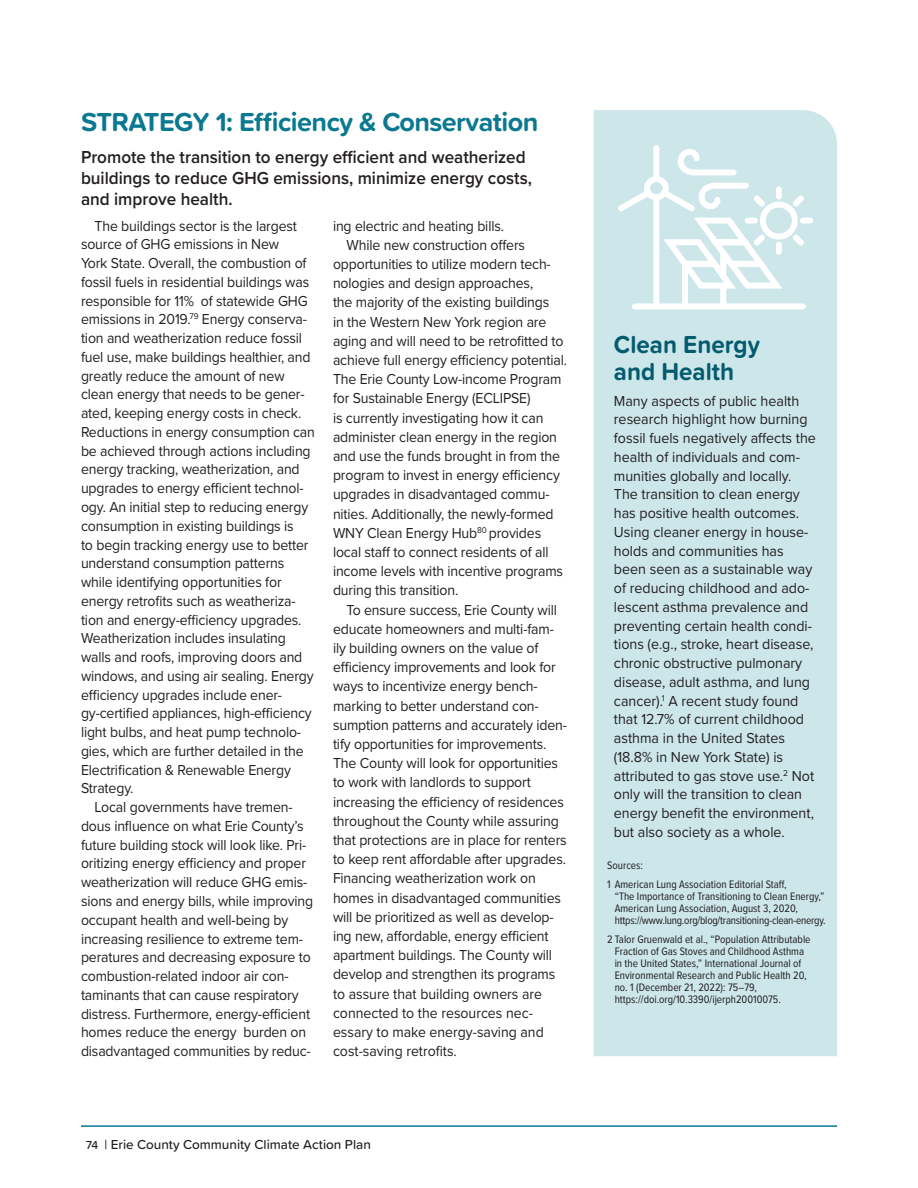
<style>
.page{position:relative;width:918px;height:1188px;background:#fff}
.page>*{position:absolute;margin:0;border:0;box-sizing:border-box;transform-origin:0 0}
.t1{font:700 27px "Proxima Soft";letter-spacing:-.02em;color:#097891}
.t2{font:700 25.5px/27px "Proxima Soft";color:#045b6e;scale:.95 1}
.t3{font:600 18px/21px "Proxima Nova";color:#231f20;scale:.95 1}
.t4{font:15px/18.8px "Proxima Nova";letter-spacing:-.01em;color:#231f20;scale:.94 1}
.t5{font:15px/18.8px "Proxima Nova";letter-spacing:-.01em;color:#231f20;scale:.95 1}
.t6{font:500 13.5px "Proxima Soft";color:#231f20}
.t7{font:11.25px/12px "Proxima Nova Cond";color:#231f20}
.s1{font-size:12px}
</style>
<div class="page">
<hr style="left:81px;top:1125px;width:756px;height:2px;background:#097891">
<div style="left:594px;top:110px;width:243px;height:946px;background:#cce6ea"></div>
<svg style="left:613px;top:142px;width:203px;height:169px"></svg>
<div style="left:635px;top:303px;width:168px;height:6px;background:#fff"></div>
<h1 class="t1" style="left:81px;top:102px;width:459px">STRATEGY 1: Efficiency &amp; Conservation</h1>
<p class="t3" style="left:81px;top:146px;width:476px">Promote the transition to energy efficient and weatherized buildings to reduce GHG emissions, minimize energy costs, and improve health.</p>
<p class="t4" style="left:81px;top:216px;width:250px;text-indent:14px">The buildings sector is the largest source of GHG emissions in New<br>York State. Overall, the combustion of fossil fuels in residential buildings was responsible for 11% of statewide GHG emissions in 2019.<sup>79</sup> Energy conserva&shy;tion and weatherization reduce fossil fuel use, make buildings healthier, and greatly reduce the amount of new clean energy that needs to be gener&shy;ated, keeping energy costs in check.<br>Reductions in energy consumption can be achieved through actions including energy tracking, weatherization, and upgrades to energy efficient technol&shy;ogy. An initial step to reducing energy consumption in existing buildings is<br>to begin tracking energy use to better understand consumption patterns while identifying opportunities for energy retrofits such as weatheriza&shy;tion and energy-efficiency upgrades.<br>Weatherization includes insulating walls and roofs, improving doors and windows, and using air sealing. Energy efficiency upgrades include ener&shy;gy-certified appliances, high-efficiency light bulbs, and heat pump technolo&shy;gies, which are further detailed in the Electrification &amp; Renewable Energy Strategy.</p>
<p class="t4" style="left:81px;top:797px;width:249px;text-indent:13px">Local governments have tremen&shy;dous influence on what Erie County’s future building stock will look like. Pri&shy;oritizing energy efficiency and proper weatherization will reduce GHG emis&shy;sions and energy bills, while improving occupant health and well-being by increasing resilience to extreme tem&shy;peratures and decreasing exposure to combustion-related indoor air con&shy;taminants that can cause respiratory distress. Furthermore, energy-efficient homes reduce the energy burden on disadvantaged communities by reduc-</p>
<p class="t4" style="left:333px;top:216px;width:183px">ing electric and heating bills.</p>
<p class="t4" style="left:346px;top:235px;width:191px">While new construction offers</p>
<p class="t4" style="left:333px;top:254px;width:233px">opportunities to utilize modern tech-</p>
<p class="t4" style="left:333px;top:273px;width:215px">nologies and design approaches,</p>
<p class="t4" style="left:333px;top:292px;width:232px">the majority of the existing buildings</p>
<p class="t4" style="left:333px;top:312px;width:229px">in the Western New York region are</p>
<p class="t4" style="left:333px;top:331px;width:247px">aging and will need to be retrofitted to</p>
<p class="t4" style="left:333px;top:350px;width:250px">achieve full energy efficiency potential.</p>
<p class="t4" style="left:333px;top:369px;width:245px">The Erie County Low-income Program</p>
<p class="t4" style="left:333px;top:388px;width:212px">for Sustainable Energy (ECLIPSE)</p>
<p class="t4" style="left:333px;top:408px;width:225px">is currently investigating how it can</p>
<p class="t4" style="left:333px;top:427px;width:240px">administer clean energy in the region</p>
<p class="t4" style="left:333px;top:446px;width:243px">and use the funds brought in from the</p>
<p class="t4" style="left:333px;top:465px;width:243px">program to invest in energy efficiency</p>
<p class="t4" style="left:333px;top:484px;width:232px">upgrades in disadvantaged commu-</p>
<p class="t4" style="left:333px;top:504px;width:236px">nities. Additionally, the newly-formed</p>
<p class="t4" style="left:333px;top:523px;width:223px">WNY Clean Energy Hub<sup>80</sup> provides</p>
<p class="t4" style="left:333px;top:542px;width:231px">local staff to connect residents of all</p>
<p class="t4" style="left:333px;top:561px;width:246px">income levels with incentive programs</p>
<p class="t4" style="left:333px;top:580px;width:135px">during this transition.</p>
<p class="t4" style="left:346px;top:600px;width:225px">To ensure success, Erie County will</p>
<p class="t4" style="left:333px;top:619px;width:237px">educate homeowners and multi-fam-</p>
<p class="t4" style="left:333px;top:638px;width:220px">ily building owners on the value of</p>
<p class="t4" style="left:333px;top:657px;width:239px">efficiency improvements and look for</p>
<p class="t4" style="left:333px;top:676px;width:219px">ways to incentivize energy bench-</p>
<p class="t4" style="left:333px;top:696px;width:220px">marking to better understand con-</p>
<p class="t4" style="left:333px;top:715px;width:250px">sumption patterns and accurately iden-</p>
<p class="t4" style="left:333px;top:734px;width:228px">tify opportunities for improvements.</p>
<p class="t4" style="left:333px;top:753px;width:241px">The County will look for opportunities</p>
<p class="t4" style="left:333px;top:772px;width:212px">to work with landlords to support</p>
<p class="t4" style="left:333px;top:792px;width:247px">increasing the efficiency of residences</p>
<p class="t4" style="left:333px;top:811px;width:242px">throughout the County while assuring</p>
<p class="t4" style="left:333px;top:830px;width:250px">that protections are in place for renters</p>
<p class="t4" style="left:333px;top:849px;width:249px">to keep rent affordable after upgrades.</p>
<p class="t4" style="left:333px;top:868px;width:217px">Financing weatherization work on</p>
<p class="t4" style="left:333px;top:888px;width:244px">homes in disadvantaged communities</p>
<p class="t4" style="left:333px;top:907px;width:236px">will be prioritized as well as develop-</p>
<p class="t4" style="left:333px;top:926px;width:231px">ing new, affordable, energy efficient</p>
<p class="t4" style="left:333px;top:945px;width:235px">apartment buildings. The County will</p>
<p class="t4" style="left:333px;top:964px;width:238px">develop and strengthen its programs</p>
<p class="t4" style="left:333px;top:984px;width:224px">to assure that building owners are</p>
<p class="t4" style="left:333px;top:1003px;width:214px">connected to the resources nec-</p>
<p class="t4" style="left:333px;top:1022px;width:226px">essary to make energy-saving and</p>
<p class="t4" style="left:333px;top:1041px;width:133px">cost-saving retrofits.</p>
<p class="t6" style="left:86px;top:1134px;width:287px"><span class="s1">74</span> | Erie County Community Climate Action Plan</p>
<h2 class="t2" style="left:614px;top:330px;width:155px">Clean Energy and Health</h2>
<p class="t5" style="left:614px;top:391px;width:214px">Many aspects of public health research highlight how burning fossil fuels negatively affects the health of individuals and com&shy;munities globally and locally.<br>The transition to clean energy has positive health outcomes.<br>Using cleaner energy in house&shy;holds and communities has been seen as a sustainable way of reducing childhood and ado&shy;lescent asthma prevalence and preventing certain health condi&shy;tions (e.g., stroke, heart disease, chronic obstructive pulmonary disease, adult asthma, and lung cancer).<sup>1</sup> A recent study found that 12.7% of current childhood asthma in the United States (18.8% in New York State) is attributed to gas stove use.<sup>2</sup> Not only will the transition to clean energy benefit the environment, but also society as a whole.</p>
<p class="t7" style="left:607px;top:855px;width:181px;line-height:18.8px">Sources:<br>1 American Lung Association Editorial Staff,</p>
<p class="t7" style="left:615px;top:890px;width:213px">“The Importance of Transitioning to Clean Energy,”<br>American Lung Association, August 3, 2020, https://www.lung.org/blog/transitioning-clean-energy.</p>
<p class="t7" style="left:615px;top:932px;width:197px;text-indent:-8px">2 Talor Gruenwald et al., “Population Attributable Fraction of Gas Stoves and Childhood Asthma in the United States,” International Journal of Environmental Research and Public Health 20, no. 1 (December 21, 2022): 75–79, https://doi.org/10.3390/ijerph20010075.</p>
</div>
